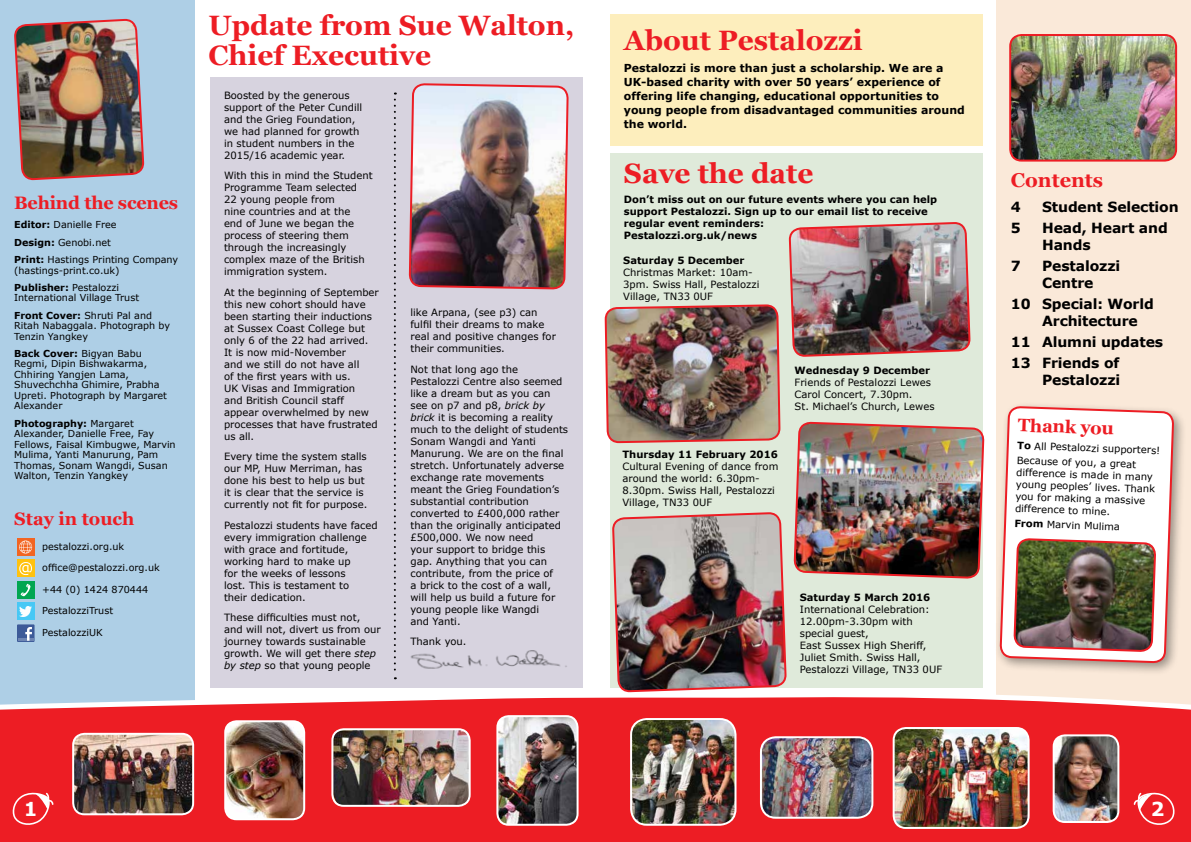
<style>
.page{position:relative;width:1191px;height:842px;background:#fff}
.page>*{position:absolute;margin:0;border:0;box-sizing:border-box;transform-origin:0 0}
.t1{font:700 28px/30px "Georgia";color:#ed1d24}
.t2{font:700 20px "Georgia";color:#ed1d24}
.t3{font:700 19.2px "Verdana";color:#fff}
.t4{font:700 18px "Georgia";letter-spacing:-.01em;color:#ed1d24}
.t5{font:700 14px/16.8px "Verdana";letter-spacing:-.01em;color:#000}
.t6{font:700 11px/14px "Verdana";color:#000}
.t7{font:10px/12px "Verdana";color:#000}
.t8{font:700 10px/12px "Verdana";color:#000}
.t9{font:9.6px/10.5px "Verdana";color:#000}
.s1{font-weight:700}
.s2{font-style:italic}
</style>
<div class="page">
<div style="left:996px;top:0;width:195px;height:727px;background:#fae9d9"></div>
<div style="left:0;top:0;width:194px;height:779px;background:#aecfe6"></div>
<div style="left:17px;top:538px;width:17px;height:17px;background:#f26522"></div>
<svg style="left:19px;top:540px;width:13px;height:13px"></svg>
<div style="left:17px;top:560px;width:17px;height:17px;background:#ffc20e"></div>
<svg style="left:19px;top:562px;width:13px;height:13px"></svg>
<div style="left:17px;top:581px;width:17px;height:17px;background:#00a651"></div>
<svg style="left:21px;top:584px;width:10px;height:12px"></svg>
<div style="left:17px;top:603px;width:17px;height:17px;background:#47c8f5"></div>
<svg style="left:20px;top:607px;width:12px;height:10px"></svg>
<div style="left:17px;top:624px;width:17px;height:17px;background:#3c5a98"></div>
<hr style="left:18px;top:638px;width:15px;height:3px;background:#6d85b3">
<svg style="left:25px;top:627px;width:7px;height:14px"></svg>
<div style="left:609px;top:153px;width:373px;height:534px;background:#dfeada"></div>
<svg style="left:0;top:659px;width:1191px;height:183px"></svg>
<svg style="left:12px;top:791px;width:42px;height:35px"></svg>
<svg style="left:1132px;top:791px;width:43px;height:35px;background:#ef4248"></svg>
<div style="left:609px;top:14px;width:373px;height:131px;background:#fdeebd"></div>
<div style="left:210px;top:77px;width:373px;height:610px;background:#d7d3df"></div>
<img style="left:396px;top:650px;width:171px;height:29px">
<svg style="left:394px;top:93px;width:2px;height:586px"></svg>
<img style="left:605px;top:305px;width:174px;height:137px">
<img style="left:793px;top:326px;width:192px;height:254px">
<div style="left:994px;top:401px;width:193px;height:275px;background:#000;opacity:.4"></div>
<svg style="left:998px;top:401px;width:177px;height:359px"></svg>
<img style="left:1012px;top:440px;width:145px;height:310px">
<img style="left:408px;top:83px;width:161px;height:207px">
<img style="left:15px;top:18px;width:129px;height:163px">
<img style="left:613px;top:410px;width:174px;height:281px">
<img style="left:789px;top:145px;width:180px;height:211px">
<img style="left:1012px;top:35px;width:164px;height:124px">
<div style="left:1009px;top:34px;width:168px;height:128px;border:2px solid #ed1d24;border-radius:11px"></div>
<img style="left:73px;top:734px;width:120px;height:80px">
<div style="left:72px;top:733px;width:122px;height:82px;border:2px solid #fff;border-radius:11px"></div>
<img style="left:225px;top:721px;width:79px;height:98px">
<div style="left:224px;top:720px;width:81px;height:100px;border:2px solid #fff;border-radius:11px"></div>
<img style="left:332px;top:729px;width:137px;height:77px">
<div style="left:331px;top:728px;width:140px;height:79px;border:2px solid #fff;border-radius:11px"></div>
<img style="left:497px;top:716px;width:80px;height:109px">
<div style="left:496px;top:715px;width:82px;height:111px;border:2px solid #fff;border-radius:11px"></div>
<img style="left:631px;top:719px;width:104px;height:106px">
<div style="left:630px;top:718px;width:106px;height:108px;border:2px solid #fff;border-radius:16px"></div>
<img style="left:1053px;top:735px;width:65px;height:87px">
<div style="left:1052px;top:734px;width:67px;height:89px;border:2px solid #fff;border-radius:11px"></div>
<img style="left:761px;top:737px;width:111px;height:81px">
<div style="left:760px;top:736px;width:113px;height:83px;border:2px solid #fff;border-radius:15px"></div>
<img style="left:893px;top:728px;width:135px;height:100px">
<div style="left:892px;top:727px;width:137px;height:102px;border:2px solid #fff;border-radius:12px"></div>
<h3 class="t4" style="left:14px;top:190px;width:165px">Behind the scenes</h3>
<p class="t9" style="left:14px;top:216px;width:165px;line-height:17.3px"><span class="s1">Editor:</span> Danielle Free<br><span class="s1">Design:</span> Genobi.net<br><span class="s1">Print:</span> Hastings Printing Company</p>
<p class="t9" style="left:14px;top:261px;width:107px;line-height:17.3px">(hastings-print.co.uk)<br><span class="s1">Publisher:</span> Pestalozzi</p>
<p class="t9" style="left:14px;top:289px;width:139px;line-height:17.3px">International Village Trust<br><span class="s1">Front Cover:</span> Shruti Pal and</p>
<p class="t9" style="left:14px;top:321px;width:158px">Ritah Nabaggala. Photograph by<br>Tenzin Yangkey</p>
<p class="t9" style="left:14px;top:348px;width:154px"><span class="s1">Back Cover:</span> Bigyan Babu<br>Regmi, Dipin Bishwakarma,<br>Chhiring Yangjen Lama,<br>Shuvechchha Ghimire, Prabha<br>Upreti. Photograph by Margaret<br>Alexander</p>
<p class="t9" style="left:14px;top:418px;width:163px"><span class="s1">Photography:</span> Margaret<br>Alexander, Danielle Free, Fay<br>Fellows, Faisal Kimbugwe, Marvin<br>Mulima, Yanti Manurung, Pam<br>Thomas, Sonam Wangdi, Susan<br>Walton, Tenzin Yangkey</p>
<h3 class="t4" style="left:14px;top:506px;width:122px">Stay in touch</h3>
<p class="t9" style="left:42px;top:541px;width:84px">pestalozzi.org.uk</p>
<p class="t9" style="left:42px;top:563px;width:119px">office@pestalozzi.org.uk</p>
<p class="t9" style="left:42px;top:584px;width:108px">+44 (0) 1424 870444</p>
<p class="t9" style="left:42px;top:606px;width:72px">PestalozziTrust</p>
<p class="t9" style="left:42px;top:627px;width:62px">PestalozziUK</p>
<h1 class="t1" style="left:208px;top:9px;width:367px">Update from Sue Walton,<br>Chief Executive</h1>
<p class="t7" style="left:224px;top:89px;width:140px">Boosted by the generous support of the Peter Cundill and the Grieg Foundation, we had planned for growth in student numbers in the<br>2015/16 academic year.</p>
<p class="t7" style="left:224px;top:170px;width:150px">With this in mind the Student<br>Programme Team selected<br>22 young people from<br>nine countries and at the<br>end of June we began the process of steering them through the increasingly complex maze of the British immigration system.</p>
<p class="t7" style="left:224px;top:286px;width:156px">At the beginning of September this new cohort should have been starting their inductions at Sussex Coast College but only 6 of the 22 had arrived.<br>It is now mid-November<br>and we still do not have all<br>of the first years with us.<br>UK Visas and Immigration<br>and British Council staff appear overwhelmed by new processes that have frustrated us all.</p>
<p class="t7" style="left:224px;top:451px;width:145px">Every time the system stalls our MP, Huw Merriman, has done his best to help us but it is clear that the service is currently not fit for purpose.</p>
<p class="t7" style="left:224px;top:519px;width:155px">Pestalozzi students have faced every immigration challenge with grace and fortitude, working hard to make up<br>for the weeks of lessons<br>lost. This is testament to<br>their dedication.</p>
<p class="t7" style="left:224px;top:612px;width:158px">These difficulties must not, and will not, divert us from our journey towards sustainable growth. We will get there <span class="s2">step by step</span> so that young people</p>
<p class="t7" style="left:410px;top:306px;width:147px">like Arpana, (see p3) can fulfil their dreams to make real and positive changes for their communities.</p>
<p class="t7" style="left:410px;top:363px;width:159px">Not that long ago the<br>Pestalozzi Centre also seemed like a dream but as you can see on p7 and p8, <span class="s2">brick by brick</span> it is becoming a reality much to the delight of students<br>Sonam Wangdi and Yanti<br>Manurung. We are on the final stretch. Unfortunately adverse exchange rate movements meant the Grieg Foundation’s substantial contribution converted to £400,000 rather than the originally anticipated £500,000. We now need<br>your support to bridge this gap. Anything that you can contribute, from the price of<br>a brick to the cost of a wall, will help us build a future for young people like Wangdi<br>and Yanti.</p>
<p class="t7" style="left:410px;top:635px;width:58px">Thank you.</p>
<h1 class="t1" style="left:624px;top:23px;width:240px">About Pestalozzi</h1>
<p class="t6" style="left:624px;top:61px;width:342px">Pestalozzi is more than just a scholarship. We are a UK-based charity with over 50 years’ experience of offering life changing, educational opportunities to young people from disadvantaged communities around the world.</p>
<h1 class="t1" style="left:624px;top:157px;width:191px">Save the date</h1>
<p class="t8" style="left:624px;top:194px;width:315px">Don’t miss out on our future events where you can help support Pestalozzi. Sign up to our email list to receive regular event reminders:<br>Pestalozzi.org.uk/news</p>
<p class="t8" style="left:623px;top:254px;width:123px">Saturday 5 December</p>
<p class="t7" style="left:623px;top:266px;width:138px">Christmas Market: 10am-<br>3pm. Swiss Hall, Pestalozzi<br>Village, TN33 0UF</p>
<p class="t8" style="left:622px;top:448px;width:157px">Thursday 11 February 2016</p>
<p class="t7" style="left:622px;top:460px;width:157px">Cultural Evening of dance from around the world: 6.30pm-<br>8.30pm. Swiss Hall, Pestalozzi<br>Village, TN33 0UF</p>
<p class="t8" style="left:794px;top:365px;width:137px">Wednesday 9 December</p>
<p class="t7" style="left:794px;top:377px;width:141px">Friends of Pestalozzi Lewes<br>Carol Concert, 7.30pm.<br>St. Michael’s Church, Lewes</p>
<p class="t8" style="left:800px;top:592px;width:132px">Saturday 5 March 2016</p>
<p class="t7" style="left:800px;top:604px;width:144px">International Celebration:<br>12.00pm-3.30pm with special guest,<br>East Sussex High Sheriff,<br>Juliet Smith. Swiss Hall,<br>Pestalozzi Village, TN33 0UF</p>
<h2 class="t2" style="left:1011px;top:165px;width:94px">Contents</h2>
<h3 class="t5" style="left:1011px;top:199px;width:11px">4</h3>
<h3 class="t5" style="left:1042px;top:199px;width:138px">Student Selection</h3>
<h3 class="t5" style="left:1011px;top:220px;width:11px">5</h3>
<h3 class="t5" style="left:1042px;top:220px;width:127px">Head, Heart and<br>Hands</h3>
<h3 class="t5" style="left:1011px;top:258px;width:11px">7</h3>
<h3 class="t5" style="left:1042px;top:258px;width:80px">Pestalozzi<br>Centre</h3>
<h3 class="t5" style="left:1042px;top:296px;width:113px;text-indent:-31px">10 Special: World<br>Architecture</h3>
<h3 class="t5" style="left:1011px;top:331px;width:154px;line-height:21.1px">11 Alumni updates<br>13 Friends of</h3>
<h3 class="t5" style="left:1042px;top:371px;width:80px">Pestalozzi</h3>
<h3 class="t4" style="left:1018px;top:411px;width:97px;rotate:2deg">Thank you</h3>
<p class="t7" style="left:1017px;top:438px;width:145px;line-height:14.8px;rotate:2deg"><span class="s1">To</span> All Pestalozzi supporters!<br>Because of you, a great</p>
<p class="t7" style="left:1016px;top:466px;width:141px;rotate:2deg">difference is made in many young peoples’ lives. Thank you for making a massive difference to mine.</p>
<p class="t7" style="left:1014px;top:517px;width:107px;rotate:2deg"><span class="s1">From</span> Marvin Mulima</p>
<h3 class="t3" style="left:24px;top:796px;width:15px">1</h3>
<h3 class="t3" style="left:1150px;top:796px;width:15px">2</h3>
</div>
